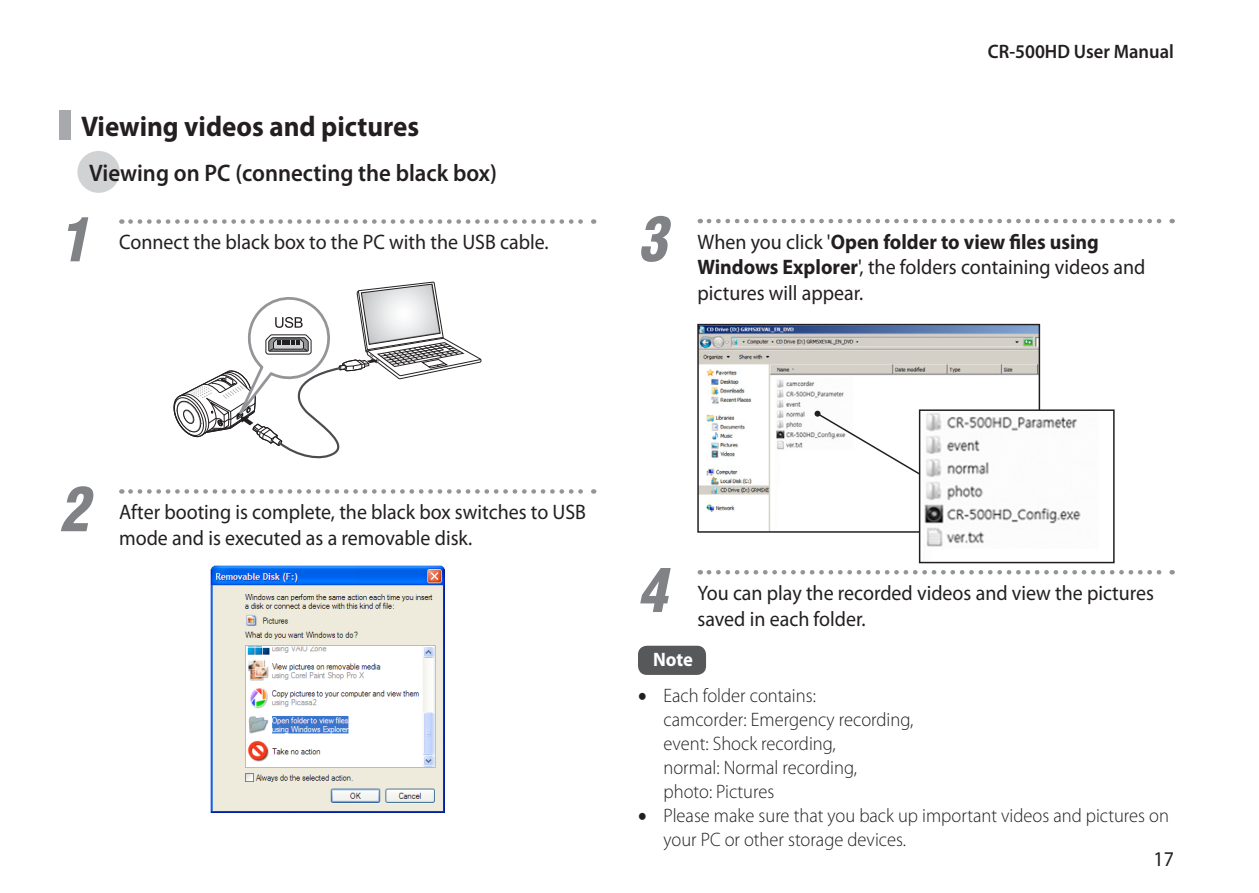
<style>
.page{position:relative;width:1259px;height:893px;background:#fff}
.page>*{position:absolute;margin:0;border:0;box-sizing:border-box;transform-origin:0 0}
.t1{font:italic 900 condensed 60px "Helvetica";color:#808285;scale:.95 1}
.t2{font:700 28.5px "Myriad Pro";color:#231f20;scale:.95 1}
.t3{font:600 24px "Myriad Pro";color:#231f20;scale:.95 1}
.t4{font:21px/25.5px "Myriad Pro";color:#231f20;scale:.95 1}
.t5{font:300 19.5px/24px "Myriad Pro";color:#231f20;scale:.95 1}
.t6{font:600 19.5px "Myriad Pro";color:#231f20;scale:.95 1}
.t7{font:700 19.5px "Myriad Pro";color:#fff;scale:.95 1}
.s1{font-weight:700}
</style>
<div class="page">
<div style="left:77px;top:151px;width:43px;height:42px;background:#d1d2d4;border-radius:50%"></div>
<div style="left:60px;top:111px;width:11px;height:29px;background:#a8a9ad"></div>
<svg style="left:709px;top:219px;width:463px;height:4px"></svg>
<img style="left:700px;top:327px;width:337px;height:203px">
<div style="left:697px;top:324px;width:343px;height:209px;border:2px solid #231f20"></div>
<svg style="left:814px;top:411px;width:105px;height:66px"></svg>
<img style="left:922px;top:412px;width:159px;height:135px">
<div style="left:919px;top:409px;width:195px;height:154px;border:2px solid #231f20"></div>
<svg style="left:130px;top:219px;width:464px;height:5px"></svg>
<svg style="left:174px;top:282px;width:307px;height:176px"></svg>
<svg style="left:130px;top:489px;width:464px;height:5px"></svg>
<img style="left:211px;top:565px;width:233px;height:247px">
<svg style="left:709px;top:570px;width:463px;height:4px"></svg>
<div style="left:638px;top:646px;width:68px;height:29px;background:#57585a;border-radius:9px"></div>
<h2 class="t2" style="left:81px;top:107px;width:357px">Viewing videos and pictures</h2>
<p class="t3" style="left:89px;top:158px;width:431px">Viewing on PC (connecting the black box)</p>
<h1 class="t1" style="left:60px;top:201px;width:31px">1</h1>
<p class="t4" style="left:119px;top:229px;width:454px">Connect the black box to the PC with the USB cable.</p>
<p class="t6" style="left:988px;top:39px;width:197px">CR-500HD User Manual</p>
<h1 class="t1" style="left:638px;top:201px;width:31px">3</h1>
<p class="t4" style="left:697px;top:229px;width:473px">When you click '<span class="s1">Open folder to view files using<br>Windows Explorer</span>', the folders containing videos and pictures will appear.</p>
<h1 class="t1" style="left:60px;top:471px;width:31px">2</h1>
<p class="t4" style="left:119px;top:499px;width:493px">After booting is complete, the black box switches to USB mode and is executed as a removable disk.</p>
<h1 class="t1" style="left:638px;top:552px;width:31px">4</h1>
<p class="t4" style="left:697px;top:580px;width:482px">You can play the recorded videos and view the pictures saved in each folder.</p>
<p class="t7" style="left:653px;top:647px;width:44px">Note</p>
<p class="t5" style="left:663px;top:684px;width:264px;text-indent:-26px">• Each folder contains:<br>camcorder: Emergency recording, event: Shock recording,<br>normal: Normal recording,<br>photo: Pictures</p>
<p class="t5" style="left:663px;top:804px;width:533px;text-indent:-26px">• Please make sure that you back up important videos and pictures on your PC or other storage devices.</p>
<p class="t4" style="left:1153px;top:846px;width:23px">17</p>
</div>
